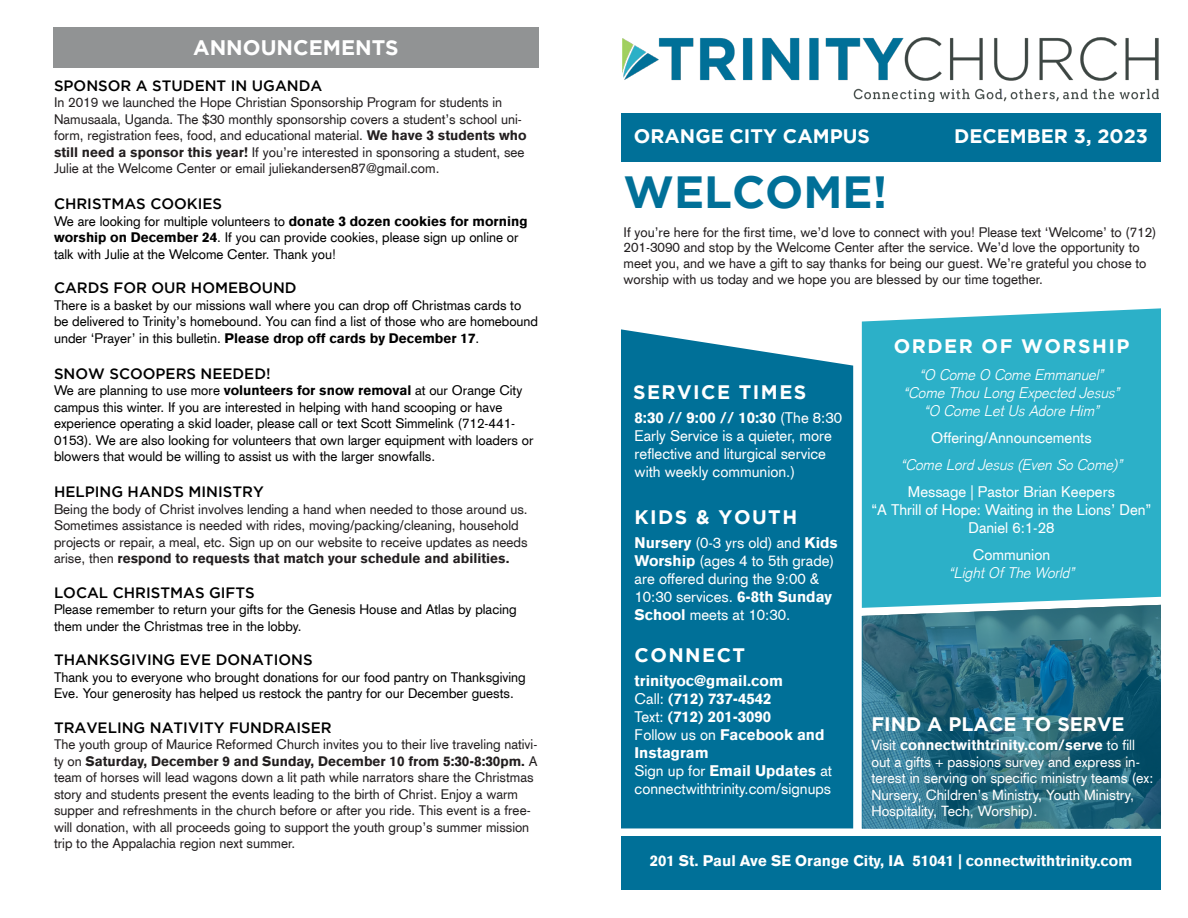
<style>
.page{position:relative;width:1188px;height:918px;background:#fff}
.page>*{position:absolute;margin:0;border:0;box-sizing:border-box;transform-origin:0 0}
.t1{font:700 45px "Gotham";color:#007098}
.t2{font:700 21px "Gotham";color:#fff}
.t3{font:700 19.5px "Gotham";color:#fff}
.t4{font:700 19.5px "Gotham";letter-spacing:.075em;color:#fff}
.t5{font:15px/18px "Akzidenz Grotesk CE";color:#fff}
.t6{font:500 15px "Gotham";color:#000}
.t7{font:900 15px "Akzidenz Grotesk CE";color:#fff}
.t8{font:italic 300 15px "Akzidenz Grotesk";color:#fff}
.t9{font:14.25px/16.5px "Akzidenz Grotesk CE";color:#fff}
.t10{font:13.5px/16.5px "Akzidenz Grotesk CE";color:#231f20}
.t11{font:13.5px/16.5px "Akzidenz Grotesk CE";color:#000}
.s1{font-weight:900}
.s2{font-weight:400}
</style>
<div class="page">
<div style="left:621px;top:329px;width:232px;height:499px;background:#007098"></div>
<svg style="left:862px;top:608px;width:299px;height:221px;background:#2d6e82"></svg>
<div style="left:862px;top:308px;width:299px;height:300px;background:#2cb0c8"></div>
<div style="left:53px;top:27px;width:486px;height:41px;background:#919394"></div>
<img style="left:622px;top:38px;width:536px;height:63px">
<div style="left:621px;top:113px;width:540px;height:49px;background:#007098"></div>
<div style="left:621px;top:836px;width:540px;height:54px;background:#007098"></div>
<p class="t2" style="left:193px;top:36px;width:207px">ANNOUNCEMENTS</p>
<p class="t6" style="left:54px;top:77px;width:270px">SPONSOR A STUDENT IN UGANDA</p>
<p class="t10" style="left:54px;top:94px;width:474px">In 2019 we launched the Hope Christian Sponsorship Program for students in Namusaala, Uganda. The $30 monthly sponsorship covers a student’s school uni&shy;form, registration fees, food, and educational material. <span class="s1">We have 3 students who still need a sponsor this year!</span> If you’re interested in sponsoring a student, see Julie at the Welcome Center or email juliekandersen87@gmail.com.</p>
<p class="t6" style="left:54px;top:196px;width:170px">CHRISTMAS COOKIES</p>
<p class="t11" style="left:54px;top:213px;width:475px">We are looking for multiple volunteers to <span class="s1">donate 3 dozen cookies for morning worship on December 24</span>. If you can provide cookies, please sign up online or talk with Julie at the Welcome Center. Thank you!</p>
<p class="t6" style="left:54px;top:280px;width:244px">CARDS FOR OUR HOMEBOUND</p>
<p class="t11" style="left:54px;top:297px;width:486px">There is a basket by our missions wall where you can drop off Christmas cards to be delivered to Trinity’s homebound. You can find a list of those who are homebound under ‘Prayer’ in this bulletin. <span class="s1">Please drop off cards by December 17</span>.</p>
<p class="t6" style="left:54px;top:365px;width:218px">SNOW SCOOPERS NEEDED!</p>
<p class="t11" style="left:54px;top:382px;width:481px">We are planning to use more <span class="s1">volunteers for snow removal</span> at our Orange City campus this winter. If you are interested in helping with hand scooping or have experience operating a skid loader, please call or text Scott Simmelink (712-441- 0153). We are also looking for volunteers that own larger equipment with loaders or blowers that would be willing to assist us with the larger snowfalls.</p>
<p class="t6" style="left:54px;top:484px;width:211px">HELPING HANDS MINISTRY</p>
<p class="t10" style="left:54px;top:501px;width:475px">Being the body of Christ involves lending a hand when needed to those around us.<br>Sometimes assistance is needed with rides, moving/packing/cleaning, household projects or repair, a meal, etc. Sign up on our website to receive updates as needs arise, then <span class="s1">respond to requests that match your schedule and abilities.</span></p>
<p class="t6" style="left:54px;top:584px;width:202px">LOCAL CHRISTMAS GIFTS</p>
<p class="t11" style="left:54px;top:601px;width:464px">Please remember to return your gifts for the Genesis House and Atlas by placing them under the Christmas tree in the lobby.</p>
<p class="t6" style="left:54px;top:652px;width:260px">THANKSGIVING EVE DONATIONS</p>
<p class="t11" style="left:54px;top:669px;width:473px">Thank you to everyone who brought donations for our food pantry on Thanksgiving<br>Eve. Your generosity has helped us restock the pantry for our December guests.</p>
<p class="t6" style="left:54px;top:719px;width:279px">TRAVELING NATIVITY FUNDRAISER</p>
<p class="t10" style="left:54px;top:736px;width:485px">The youth group of Maurice Reformed Church invites you to their live traveling nativi&shy;ty on <span class="s1">Saturday, December 9 and Sunday, December 10 from 5:30-8:30pm.</span> A team of horses will lead wagons down a lit path while narrators share the Christmas story and students present the events leading to the birth of Christ. Enjoy a warm supper and refreshments in the church before or after you ride. This event is a free&shy;will donation, with all proceeds going to support the youth group’s summer mission trip to the Appalachia region next summer.</p>
<p class="t3" style="left:634px;top:125px;width:238px">ORANGE CITY CAMPUS</p>
<p class="t3" style="left:954px;top:125px;width:195px">DECEMBER 3, 2023</p>
<p class="t1" style="left:624px;top:166px;width:265px">WELCOME!</p>
<p class="t10" style="left:624px;top:224px;width:534px;line-height:15.8px">If you’re here for the first time, we’d love to connect with you! Please text ‘Welcome’ to (712)<br>201-3090 and stop by the Welcome Center after the service. We’d love the opportunity to meet you, and we have a gift to say thanks for being our guest. We’re grateful you chose to worship with us today and we hope you are blessed by our time together.</p>
<p class="t4" style="left:633px;top:381px;width:175px">SERVICE TIMES</p>
<p class="t5" style="left:635px;top:409px;width:209px"><span class="s1">8:30 // 9:00 // 10:30</span> (The 8:30<br>Early Service is a quieter, more reflective and liturgical service with weekly communion.)</p>
<p class="t4" style="left:635px;top:506px;width:164px">KIDS &amp; YOUTH</p>
<p class="t5" style="left:635px;top:533px;width:205px"><span class="s1">Nursery</span> (0-3 yrs old) and <span class="s1">Kids<br>Worship</span> (ages 4 to 5th grade) are offered during the 9:00 &amp;<br>10:30 services. <span class="s1">6-8th Sunday<br>School</span> meets at 10:30.</p>
<p class="t4" style="left:635px;top:644px;width:112px">CONNECT</p>
<p class="t7" style="left:635px;top:671px;width:150px">trinityoc@gmail.com</p>
<p class="t7" style="left:635px;top:689px;width:139px"><span class="s2">Call:</span> (712) 737-4542</p>
<p class="t7" style="left:635px;top:707px;width:138px"><span class="s2">Text:</span> (712) 201-3090</p>
<p class="t7" style="left:635px;top:725px;width:192px"><span class="s2">Follow us on</span> Facebook and</p>
<p class="t7" style="left:635px;top:743px;width:76px">Instagram</p>
<p class="t7" style="left:635px;top:761px;width:199px"><span class="s2">Sign up for</span> Email Updates <span class="s2">at</span></p>
<p class="t5" style="left:635px;top:780px;width:198px">connectwithtrinity.com/signups</p>
<p class="t4" style="left:894px;top:335px;width:237px">ORDER OF WORSHIP</p>
<p class="t8" style="left:920px;top:366px;width:185px">“O Come O Come Emmanuel”</p>
<p class="t8" style="left:903px;top:384px;width:217px">“Come Thou Long Expected Jesus”</p>
<p class="t8" style="left:924px;top:402px;width:176px">“O Come Let Us Adore Him”</p>
<p class="t5" style="left:931px;top:428px;width:162px">Offering/Announcements</p>
<p class="t8" style="left:901px;top:456px;width:223px">“Come Lord Jesus (Even So Come)”</p>
<p class="t5" style="left:908px;top:482px;width:208px">Message | Pastor Brian Keepers</p>
<p class="t5" style="left:871px;top:500px;width:282px">“A Thrill of Hope: Waiting in the Lions’ Den”</p>
<p class="t5" style="left:968px;top:518px;width:87px">Daniel 6:1-28</p>
<p class="t5" style="left:973px;top:545px;width:79px">Communion</p>
<p class="t8" style="left:949px;top:564px;width:127px">“Light Of The World”</p>
<p class="t3" style="left:871px;top:713px;width:255px">FIND A PLACE TO SERVE</p>
<p class="t9" style="left:871px;top:737px;width:283px">Visit <span class="s1">connectwithtrinity.com/serve</span> to fill out a gifts + passions survey and express in&shy;terest in serving on specific ministry teams (ex:<br>Nursery, Children’s Ministry, Youth Ministry, Hospitality, Tech, Worship).</p>
<p class="t7" style="left:650px;top:851px;width:484px">201 St. Paul Ave SE Orange City, IA 51041 | connectwithtrinity.com</p>
</div>
